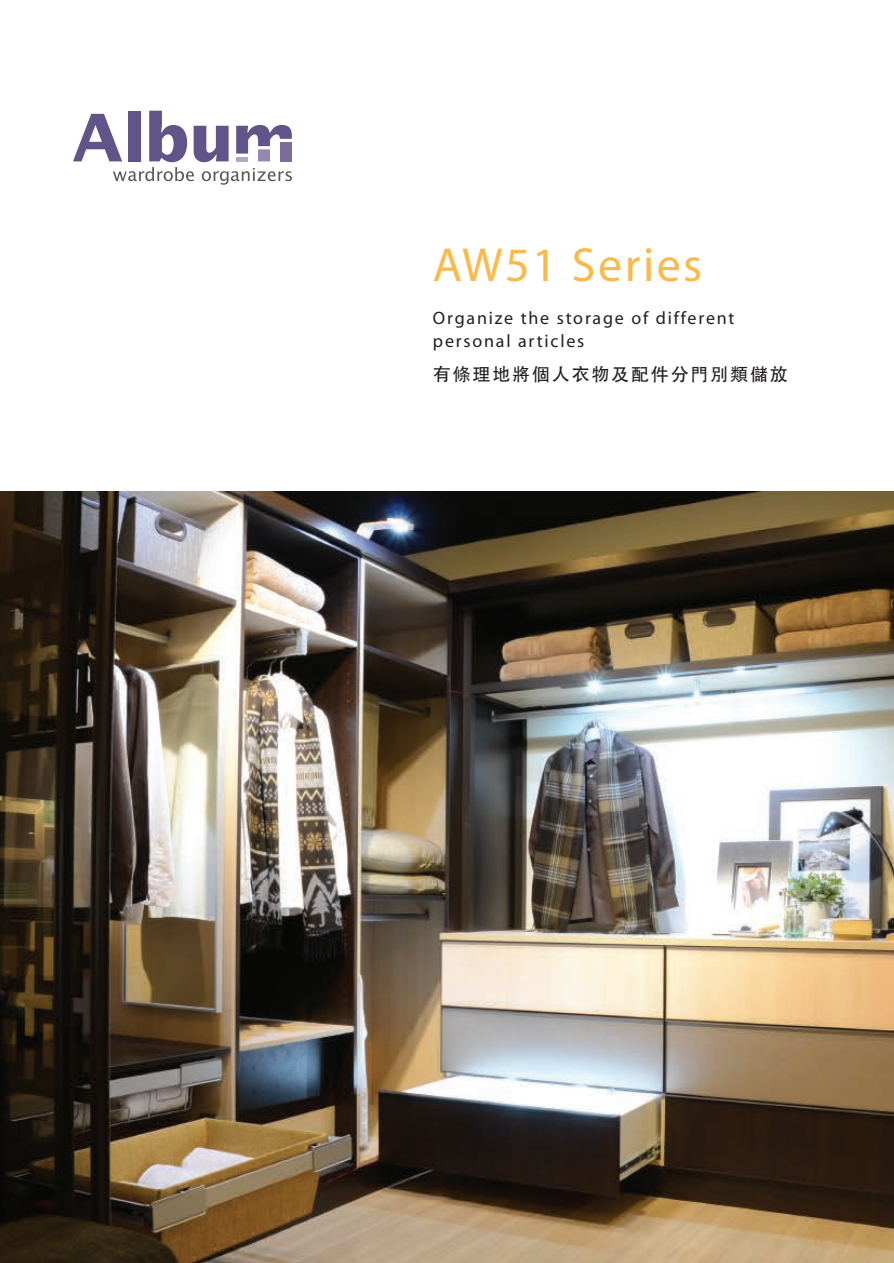
<style>
.page{position:relative;width:894px;height:1263px;background:#fff}
.page>*{position:absolute;margin:0;border:0;box-sizing:border-box;transform-origin:0 0}
.t1{font:48px "Myriad";letter-spacing:.05em;color:#fcb94b}
.t2{font:18px/22.5px "Myriad";letter-spacing:.1em;color:#231f20}
.t3{font:18px "Adobe Heiti Std";letter-spacing:.1em;color:#231f20}
</style>
<div class="page">
<svg style="left:73px;top:111px;width:219px;height:74px"></svg>
<div style="left:280px;top:142px;width:12px;height:19px;background:#7a6d99"></div>
<img style="left:0;top:491px;width:893px;height:772px">
<p class="t1" style="left:433px;top:241px;width:270px">AW51 Series</p>
<p class="t2" style="left:433px;top:308px;width:303px">Organize the storage of different personal articles</p>
<p class="t3" style="left:433px;top:363px;width:356px">有條理地將個人衣物及配件分門別類儲放</p>
</div>
